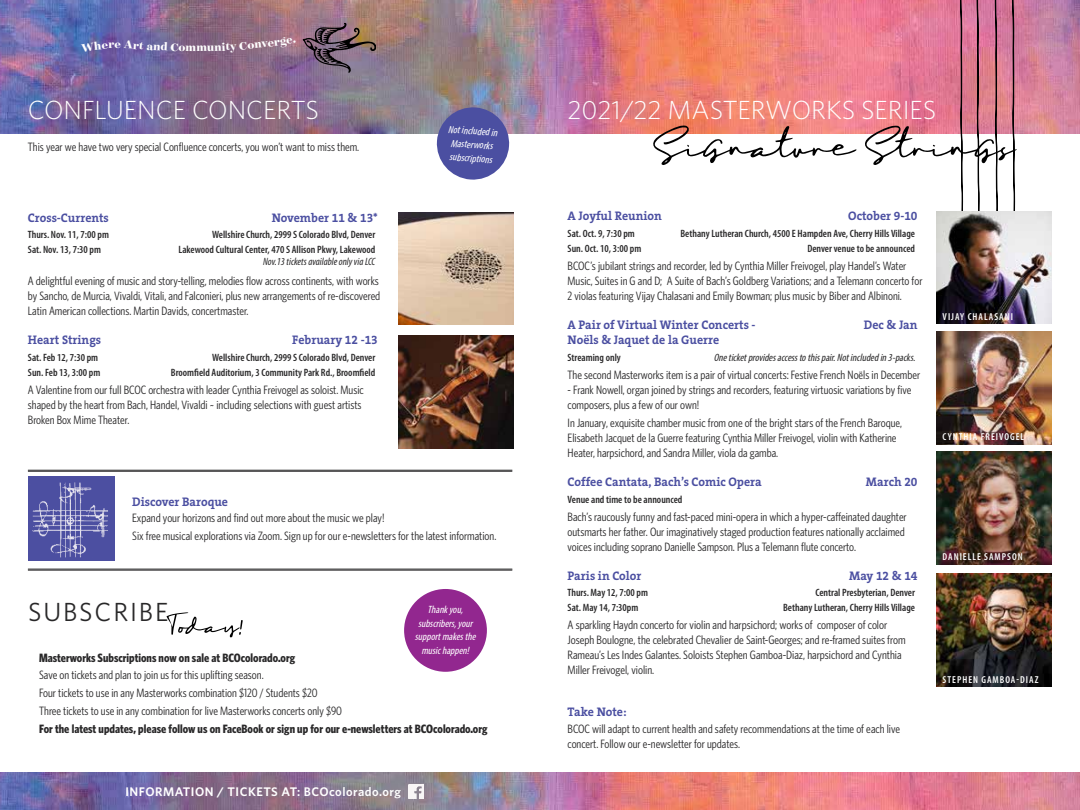
<style>
.page{position:relative;width:1080px;height:810px;background:#fff}
.page>*{position:absolute;margin:0;border:0;box-sizing:border-box;transform-origin:0 0}
.t1{font:300 26.25px "Whitney";color:#fff}
.t2{font:26.25px "Whitney";letter-spacing:.07em;color:#292829}
.t3{font:700 12.5px "The Serif B7";color:#4b4fa1;scale:.96 1}
.t4{font:600 12.5px "Whitney";letter-spacing:.04em;color:#fff}
.t5{font:700 12.5px "Surveyor Display";color:#fff}
.t6{font:12.12px/15px "Whitney Condensed";color:#292829}
.t7{font:700 12.12px "Whitney Condensed";color:#292829}
.t8{font:600 condensed 10.62px "Myriad Pro";color:#292829}
.t9{font:italic condensed 10.62px/13.8px "Myriad Pro";color:#fff;text-align:center}
.t10{font:italic condensed 10.62px "Myriad Pro";color:#292829}
.t11{font:italic condensed 10.62px "Myriad Pro";color:#292829}
.t12{font:600 condensed 10.12px "Myriad Pro";letter-spacing:.1em;color:#fff}
</style>
<div class="page">
<img style="left:0;top:0;width:1080px;height:134px">
<img style="left:0;top:772px;width:1080px;height:38px">
<img style="left:937px;top:574px;width:115px;height:113px">
<img style="left:937px;top:451px;width:115px;height:113px">
<img style="left:937px;top:331px;width:115px;height:113px">
<img style="left:937px;top:211px;width:115px;height:113px">
<img style="left:399px;top:212px;width:115px;height:113px">
<img style="left:399px;top:336px;width:115px;height:112px">
<svg style="left:302px;top:23px;width:75px;height:50px"></svg>
<svg style="left:864px;top:0;width:153px;height:228px"></svg>
<svg style="left:652px;top:125px;width:205px;height:40px"></svg>
<svg style="left:436px;top:106px;width:74px;height:74px"></svg>
<img style="left:28px;top:476px;width:86px;height:85px">
<hr style="left:28px;top:471px;width:484px;height:1px;background:#292829">
<hr style="left:28px;top:470px;width:484px;height:1px;background:#292829">
<hr style="left:28px;top:570px;width:484px;height:1px;background:#292829">
<hr style="left:28px;top:569px;width:484px;height:1px;background:#292829">
<svg style="left:166px;top:612px;width:77px;height:25px"></svg>
<img style="left:409px;top:784px;width:14px;height:15px">
<div style="left:404px;top:589px;width:83px;height:83px;background:#92278f;border-radius:50%"></div>
<svg style="left:81px;top:41px;width:33px;height:11px"></svg>
<svg style="left:124px;top:40px;width:61px;height:11px"></svg>
<svg style="left:196px;top:37px;width:100px;height:16px"></svg>
<p class="t5" style="left:114px;top:36px;width:8px">e</p>
<p class="t5" style="left:186px;top:40px;width:12px">m</p>
<h1 class="t1" style="left:28px;top:94px;width:292px">CONFLUENCE CONCERTS</h1>
<p class="t6" style="left:28px;top:139px;width:333px">This year we have two very special Confluence concerts, you won’t want to miss them.</p>
<p class="t3" style="left:28px;top:211px;width:86px">Cross-Currents</p>
<p class="t3" style="left:272px;top:211px;width:112px">November 11 &amp; 13*</p>
<p class="t8" style="left:28px;top:228px;width:83px">Thurs. Nov. 11, 7:00 pm</p>
<p class="t8" style="left:212px;top:228px;width:165px">Wellshire Church, 2999 S Colorado Blvd, Denver</p>
<p class="t8" style="left:28px;top:243px;width:75px">Sat. Nov. 13, 7:30 pm</p>
<p class="t8" style="left:179px;top:243px;width:198px">Lakewood Cultural Center, 470 S Allison Pkwy, Lakewood</p>
<p class="t11" style="left:263px;top:255px;width:114px">Nov.13 tickets available only via LCC</p>
<p class="t6" style="left:28px;top:273px;width:354px">A delightful evening of music and story-telling, melodies flow across continents, with works by Sancho, de Murcia, Vivaldi, Vitali, and Falconieri, plus new arrangements of re-discovered<br>Latin American collections. Martin Davids, concertmaster.</p>
<p class="t3" style="left:28px;top:334px;width:78px">Heart Strings</p>
<p class="t3" style="left:292px;top:334px;width:91px">February 12 -13</p>
<p class="t8" style="left:28px;top:351px;width:72px">Sat. Feb 12, 7:30 pm</p>
<p class="t8" style="left:212px;top:351px;width:165px">Wellshire Church, 2999 S Colorado Blvd, Denver</p>
<p class="t8" style="left:28px;top:366px;width:74px">Sun. Feb 13, 3:00 pm</p>
<p class="t8" style="left:171px;top:366px;width:206px">Broomfield Auditorium, 3 Community Park Rd., Broomfield</p>
<p class="t6" style="left:28px;top:382px;width:337px">A Valentine from our full BCOC orchestra with leader Cynthia Freivogel as soloist. Music shaped by the heart from Bach, Handel, Vivaldi ~ including selections with guest artists<br>Broken Box Mime Theater.</p>
<p class="t9" style="left:449px;top:122px;width:51px;rotate:4deg">Not included in<br>Masterworks subscriptions</p>
<p class="t3" style="left:132px;top:495px;width:101px">Discover Baroque</p>
<p class="t6" style="left:132px;top:509px;width:366px;line-height:17.9px">Expand your horizons and find out more about the music we play!<br>Six free musical explorations via Zoom. Sign up for our e-newsletters for the latest information.</p>
<h1 class="t2" style="left:28px;top:596px;width:142px">SUBSCRIBE</h1>
<p class="t9" style="left:415px;top:602px;width:65px">Thankyou, subscribers,your supportmakesthe musichappen!</p>
<p class="t7" style="left:39px;top:650px;width:258px">Masterworks Subscriptions now on sale at BCOcolorado.org</p>
<p class="t6" style="left:39px;top:666px;width:304px;line-height:17.9px">Save on tickets and plan to join us for this uplifting season.<br>Four tickets to use in any Masterworks combination $120 / Students $20<br>Three tickets to use in any combination for live Masterworks concerts only $90</p>
<p class="t7" style="left:39px;top:721px;width:450px">For the latest updates, please follow us on FaceBook or sign up for our e-newsletters at BCOcolorado.org</p>
<p class="t4" style="left:126px;top:784px;width:277px">INFORMATION / TICKETS AT: BCOcolorado.org</p>
<h1 class="t1" style="left:568px;top:94px;width:370px">2021/22 MASTERWORKS SERIES</h1>
<p class="t3" style="left:568px;top:210px;width:100px">A Joyful Reunion</p>
<p class="t3" style="left:848px;top:210px;width:74px">October 9-10</p>
<p class="t8" style="left:568px;top:227px;width:69px">Sat. Oct. 9, 7:30 pm</p>
<p class="t8" style="left:680px;top:227px;width:236px">Bethany Lutheran Church, 4500 E Hampden Ave, Cherry Hills Village</p>
<p class="t8" style="left:568px;top:242px;width:75px">Sun. Oct. 10, 3:00 pm</p>
<p class="t8" style="left:807px;top:242px;width:109px">Denver venue to be announced</p>
<p class="t6" style="left:568px;top:258px;width:356px">BCOC’s jubilant strings and recorder, led by Cynthia Miller Freivogel, play Handel’s Water<br>Music, Suites in G and D; A Suite of Bach’s Goldberg Variations; and a Telemann concerto for<br>2 violas featuring Vijay Chalasani and Emily Bowman; plus music by Biber and Albinoni.</p>
<p class="t3" style="left:568px;top:318px;width:197px">A Pair of Virtual Winter Concerts -</p>
<p class="t3" style="left:864px;top:318px;width:57px">Dec &amp; Jan</p>
<p class="t3" style="left:568px;top:333px;width:160px">Noëls &amp; Jaquet de la Guerre</p>
<p class="t8" style="left:568px;top:351px;width:55px">Streaming only</p>
<p class="t10" style="left:714px;top:351px;width:206px">Oneticketprovidesaccesstothispair.Notincludedin3-packs.</p>
<p class="t6" style="left:568px;top:367px;width:354px">The second Masterworks item is a pair of virtual concerts: Festive French Noëls in December</p>
<p class="t6" style="left:568px;top:382px;width:345px">- Frank Nowell, organ joined by strings and recorders, featuring virtuosic variations by five composers, plus a few of our own!</p>
<p class="t6" style="left:568px;top:415px;width:336px">In January, exquisite chamber music from one of the bright stars of the French Baroque,<br>Elisabeth Jacquet de la Guerre featuring Cynthia Miller Freivogel, violin with Katherine<br>Heater, harpsichord, and Sandra Miller, viola da gamba.</p>
<p class="t3" style="left:568px;top:475px;width:204px">Coffee Cantata, Bach’s Comic Opera</p>
<p class="t3" style="left:866px;top:475px;width:55px">March 20</p>
<p class="t8" style="left:568px;top:493px;width:116px">Venue and time to be announced</p>
<p class="t6" style="left:568px;top:509px;width:341px">Bach’s raucously funny and fast-paced mini-opera in which a hyper-caffeinated daughter outsmarts her father. Our imaginatively staged production features nationally acclaimed voices including soprano Danielle Sampson. Plus a Telemann flute concerto.</p>
<p class="t3" style="left:568px;top:569px;width:78px">Paris in Color</p>
<p class="t3" style="left:849px;top:569px;width:73px">May 12 &amp; 14</p>
<p class="t8" style="left:568px;top:586px;width:82px">Thurs. May 12, 7:00 pm</p>
<p class="t8" style="left:815px;top:586px;width:101px">Central Presbyterian, Denver</p>
<p class="t8" style="left:568px;top:601px;width:72px">Sat. May 14, 7:30pm</p>
<p class="t8" style="left:783px;top:601px;width:134px">Bethany Lutheran, Cherry Hills Village</p>
<p class="t6" style="left:568px;top:617px;width:340px">A sparkling Haydn concerto for violin and harpsichord; works of composer of color Joseph Boulogne, the celebrated Chevalier de Saint-Georges; and re-framed suites from Rameau’s Les Indes Galantes. Soloists Stephen Gamboa-Diaz, harpsichord and Cynthia Miller Freivogel, violin.</p>
<p class="t3" style="left:568px;top:705px;width:63px">Take Note:</p>
<p class="t6" style="left:568px;top:721px;width:334px">BCOC will adapt to current health and safety recommendations at the time of each live concert. Follow our e-newsletter for updates.</p>
<p class="t12" style="left:943px;top:311px;width:72px">VIJAY CHALASANI</p>
<p class="t12" style="left:943px;top:431px;width:83px">CYNTHIA FREIVOGEL</p>
<p class="t12" style="left:943px;top:551px;width:82px">DANIELLE SAMPSON</p>
<p class="t12" style="left:943px;top:673px;width:98px">STEPHEN GAMBOA-DIAZ</p>
</div>
